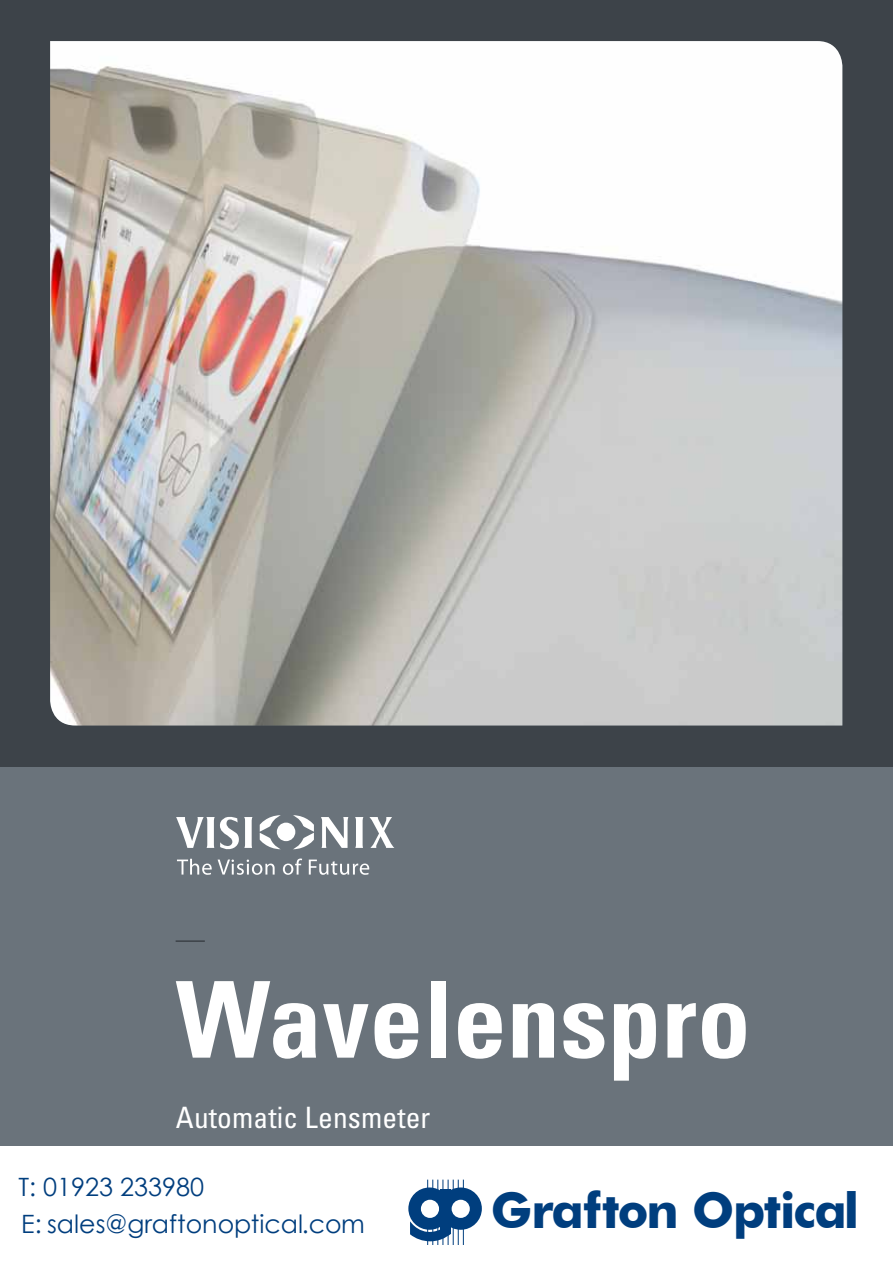
<style>
.page{position:relative;width:893px;height:1263px;background:#fff}
.page>*{position:absolute;margin:0;border:0;box-sizing:border-box;transform-origin:0 0}
.t1{font:700 condensed 106.05px "Univers LT Std";letter-spacing:.005em;color:#fff}
.t2{font:700 49.35px "Futura BT";letter-spacing:-.04em;color:#003e7e}
.t3{font:condensed 29.4px "Univers LT Std";letter-spacing:.005em;color:#fff}
.t4{font:25.2px/36.5px "Century Gothic";color:#003e7e}
</style>
<div class="page">
<svg style="left:408px;top:1179px;width:74px;height:66px"></svg>
<div style="left:1px;top:0;width:892px;height:1145px;background:#6a737b"></div>
<div style="left:1px;top:0;width:892px;height:767px;background:#3d4349"></div>
<img style="left:50px;top:41px;width:792px;height:684px">
<hr style="left:176px;top:940px;width:29px;height:2px;background:#939598">
<svg style="left:355px;top:817px;width:8px;height:31px"></svg>
<svg style="left:176px;top:816px;width:77px;height:34px"></svg>
<div style="left:277px;top:823px;width:18px;height:18px;background:#fff;border-radius:50%"></div>
<svg style="left:260px;top:815px;width:21px;height:34px"></svg>
<svg style="left:293px;top:815px;width:21px;height:34px"></svg>
<svg style="left:321px;top:817px;width:27px;height:31px"></svg>
<svg style="left:369px;top:817px;width:25px;height:31px"></svg>
<svg style="left:177px;top:859px;width:35px;height:16px"></svg>
<svg style="left:218px;top:859px;width:57px;height:16px"></svg>
<svg style="left:283px;top:858px;width:19px;height:17px"></svg>
<svg style="left:309px;top:859px;width:60px;height:16px"></svg>
<h1 class="t1" style="left:176px;top:955px;width:576px">Wavelenspro</h1>
<p class="t3" style="left:176px;top:1099px;width:256px">Automatic Lensmeter</p>
<p class="t4" style="left:18px;top:1168px;width:348px">T: 01923 233980<br>E: sales@graftonoptical.com</p>
<h2 class="t2" style="left:491px;top:1180px;width:370px">Grafton Optical</h2>
</div>
